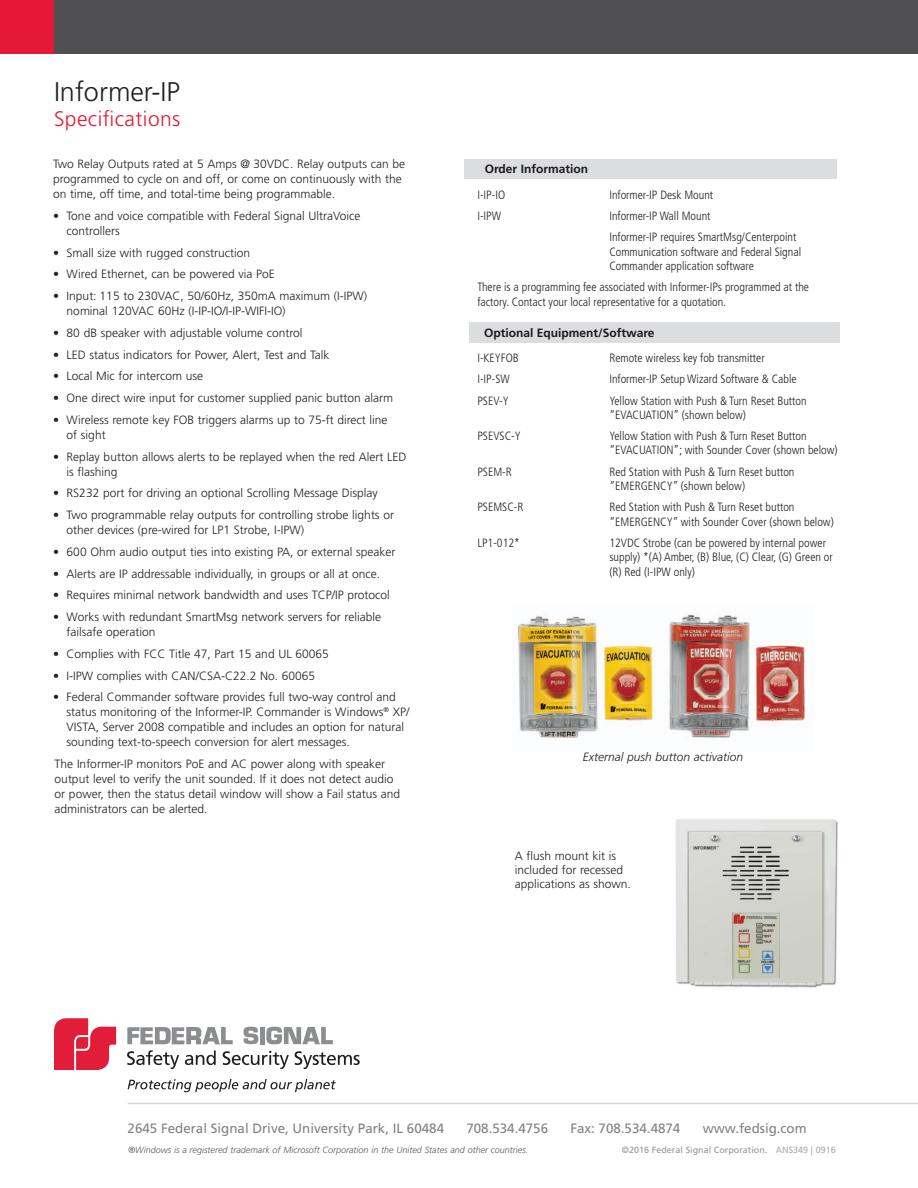
<style>
.page{position:relative;width:918px;height:1188px;background:#fff}
.page>*{position:absolute;margin:0;border:0;box-sizing:border-box;transform-origin:0 0}
.t1{font:300 27px "Frutiger";color:#231f20}
.t2{font:300 21px "Frutiger";letter-spacing:.02em;color:#e51836}
.t3{font:13.5px "Frutiger";color:#808285}
.Body_Copy{font:300 12px/15px "Frutiger";color:#231f20}
.How_to_order_list2{font:300 condensed 12px/14.4px "Frutiger";color:#231f20}
.t4{font:italic 300 12px "Frutiger";color:#231f20}
.How_to_order_list2-2{font:700 12px "Frutiger";color:#231f20}
.How_to_Order_heading{font:700 12px "Frutiger";color:#231f20}
.Table_text{font:italic 300 9px "Frutiger";color:#57585a}
.t5{font:9px "Frutiger";color:#939598}
.s1{color:#a8a9ad}
</style>
<div class="page">
<div style="left:53px;top:0;width:865px;height:54px;background:#505052"></div>
<div style="left:0;top:0;width:54px;height:54px;background:#e51836"></div>
<hr style="left:128px;top:1103px;width:790px;height:1px;background:#d1d2d4">
<img style="left:517px;top:614px;width:289px;height:127px">
<div style="left:465px;top:159px;width:372px;height:19px;background:#dcdddf"></div>
<div style="left:469px;top:322px;width:371px;height:21px;background:#dcdddf"></div>
<img style="left:675px;top:819px;width:163px;height:169px">
<svg style="left:54px;top:1018px;width:62px;height:52px"></svg>
<svg style="left:127px;top:1050px;width:52px;height:19px"></svg>
<svg style="left:185px;top:1051px;width:31px;height:14px"></svg>
<svg style="left:223px;top:1051px;width:66px;height:18px"></svg>
<svg style="left:295px;top:1051px;width:65px;height:18px"></svg>
<svg style="left:128px;top:1079px;width:208px;height:13px"></svg>
<svg style="left:244px;top:1027px;width:14px;height:17px"></svg>
<div style="left:260px;top:1027px;width:5px;height:17px;background:#8b8d8f"></div>
<svg style="left:266px;top:1027px;width:67px;height:17px"></svg>
<svg style="left:127px;top:1027px;width:106px;height:17px"></svg>
<p class="t1" style="left:54px;top:76px;width:127px">Informer-IP</p>
<p class="t2" style="left:54px;top:107px;width:128px">Specifications</p>
<p class="Body_Copy" style="left:53px;top:157px;width:353px">Two Relay Outputs rated at 5 Amps @ 30VDC. Relay outputs can be programmed to cycle on and off, or come on continuously with the on time, off time, and total-time being programmable.</p>
<p class="Body_Copy" style="left:67px;top:208px;width:295px;text-indent:-14px">• Tone and voice compatible with Federal Signal UltraVoice controllers</p>
<p class="Body_Copy" style="left:53px;top:245px;width:198px">• Small size with rugged construction</p>
<p class="Body_Copy" style="left:53px;top:267px;width:223px">• Wired Ethernet, can be powered via PoE</p>
<p class="Body_Copy" style="left:67px;top:289px;width:302px;text-indent:-14px">• Input: 115 to 230VAC, 50/60Hz, 350mA maximum (I-IPW) nominal 120VAC 60Hz (I-IP-IO/I-IP-WIFI-IO)</p>
<p class="Body_Copy" style="left:53px;top:325px;width:251px">• 80 dB speaker with adjustable volume control</p>
<p class="Body_Copy" style="left:53px;top:347px;width:278px">• LED status indicators for Power, Alert, Test and Talk</p>
<p class="Body_Copy" style="left:53px;top:369px;width:151px">• Local Mic for intercom use</p>
<p class="Body_Copy" style="left:53px;top:391px;width:342px">• One direct wire input for customer supplied panic button alarm</p>
<p class="Body_Copy" style="left:67px;top:412px;width:322px;text-indent:-14px">• Wireless remote key FOB triggers alarms up to 75-ft direct line of sight</p>
<p class="Body_Copy" style="left:67px;top:449px;width:341px;text-indent:-14px">• Replay button allows alerts to be replayed when the red Alert LED is flashing</p>
<p class="Body_Copy" style="left:53px;top:486px;width:326px">• RS232 port for driving an optional Scrolling Message Display</p>
<p class="Body_Copy" style="left:67px;top:508px;width:329px;text-indent:-14px">• Two programmable relay outputs for controlling strobe lights or other devices (pre-wired for LP1 Strobe, I-IPW)</p>
<p class="Body_Copy" style="left:53px;top:544px;width:344px">• 600 Ohm audio output ties into existing PA, or external speaker</p>
<p class="Body_Copy" style="left:53px;top:566px;width:329px">• Alerts are IP addressable individually, in groups or all at once.</p>
<p class="Body_Copy" style="left:53px;top:588px;width:338px">• Requires minimal network bandwidth and uses TCP/IP protocol</p>
<p class="Body_Copy" style="left:67px;top:610px;width:316px;text-indent:-14px">• Works with redundant SmartMsg network servers for reliable failsafe operation</p>
<p class="Body_Copy" style="left:53px;top:646px;width:277px">• Complies with FCC Title 47, Part 15 and UL 60065</p>
<p class="Body_Copy" style="left:53px;top:668px;width:263px">• I-IPW complies with CAN/CSA-C22.2 No. 60065</p>
<p class="Body_Copy" style="left:67px;top:690px;width:344px;text-indent:-14px">• Federal Commander software provides full two-way control and status monitoring of the Informer-IP. Commander is Windows<sup>®</sup> XP/ VISTA, Server 2008 compatible and includes an option for natural sounding text-to-speech conversion for alert messages.</p>
<p class="Body_Copy" style="left:55px;top:757px;width:347px">The Informer-IP monitors PoE and AC power along with speaker output level to verify the unit sounded. If it does not detect audio or power, then the status detail window will show a Fail status and administrators can be alerted.</p>
<p class="How_to_Order_heading" style="left:485px;top:162px;width:105px">Order Information</p>
<p class="How_to_order_list2" style="left:477px;top:188px;width:29px">I-IP-IO</p>
<p class="How_to_order_list2" style="left:609px;top:188px;width:105px">Informer-IP Desk Mount</p>
<p class="How_to_order_list2" style="left:477px;top:209px;width:25px">I-IPW</p>
<p class="How_to_order_list2" style="left:609px;top:209px;width:103px">Informer-IP Wall Mount</p>
<p class="How_to_order_list2" style="left:609px;top:230px;width:193px">Informer-IP requires SmartMsg/Centerpoint<br>Communication software and Federal Signal<br>Commander application software</p>
<p class="How_to_order_list2" style="left:477px;top:280px;width:333px">There is a programming fee associated with Informer-IPs programmed at the factory. Contact your local representative for a quotation.</p>
<p class="How_to_order_list2-2" style="left:484px;top:325px;width:172px">Optional Equipment/Software</p>
<p class="How_to_order_list2" style="left:477px;top:351px;width:43px">I-KEYFOB</p>
<p class="How_to_order_list2" style="left:609px;top:351px;width:157px">Remote wireless key fob transmitter</p>
<p class="How_to_order_list2" style="left:477px;top:372px;width:34px">I-IP-SW</p>
<p class="How_to_order_list2" style="left:609px;top:372px;width:189px">Informer-IP Setup Wizard Software &amp; Cable</p>
<p class="How_to_order_list2" style="left:477px;top:393px;width:33px">PSEV-Y</p>
<p class="How_to_order_list2" style="left:609px;top:393px;width:199px">Yellow Station with Push &amp; Turn Reset Button “EVACUATION” (shown below)</p>
<p class="How_to_order_list2" style="left:477px;top:429px;width:45px">PSEVSC-Y</p>
<p class="How_to_order_list2" style="left:609px;top:429px;width:230px">Yellow Station with Push &amp; Turn Reset Button “EVACUATION”; with Sounder Cover (shown below)</p>
<p class="How_to_order_list2" style="left:477px;top:464px;width:36px">PSEM-R</p>
<p class="How_to_order_list2" style="left:609px;top:464px;width:187px">Red Station with Push &amp; Turn Reset button “EMERGENCY” (shown below)</p>
<p class="How_to_order_list2" style="left:477px;top:500px;width:47px">PSEMSC-R</p>
<p class="How_to_order_list2" style="left:609px;top:500px;width:226px">Red Station with Push &amp; Turn Reset button “EMERGENCY” with Sounder Cover (shown below)</p>
<p class="How_to_order_list2" style="left:477px;top:536px;width:44px">LP1-012*</p>
<p class="How_to_order_list2" style="left:609px;top:536px;width:225px">12VDC Strobe (can be powered by internal power supply) *(A) Amber, (B) Blue, (C) Clear, (G) Green or (R) Red (I-IPW only)</p>
<p class="t4" style="left:583px;top:750px;width:162px">External push button activation</p>
<p class="Body_Copy" style="left:515px;top:848px;width:118px;line-height:14.4px">A flush mount kit is included for recessed applications as shown.</p>
<p class="t3" style="left:128px;top:1121px;width:318px">2645 Federal Signal Drive, University Park, IL 60484</p>
<p class="t3" style="left:466px;top:1121px;width:83px">708.534.4756</p>
<p class="t3" style="left:570px;top:1121px;width:111px">Fax: 708.534.4874</p>
<p class="t3" style="left:703px;top:1121px;width:105px">www.fedsig.com</p>
<p class="t5" style="left:622px;top:1145px;width:215px">©2016 Federal Signal Corporation. <span class="s1">ANS349 | 0916</span></p>
<p class="Table_text" style="left:128px;top:1145px;width:402px">®Windows is a registered trademark of Microsoft Corporation in the United States and other countries.</p>
</div>
